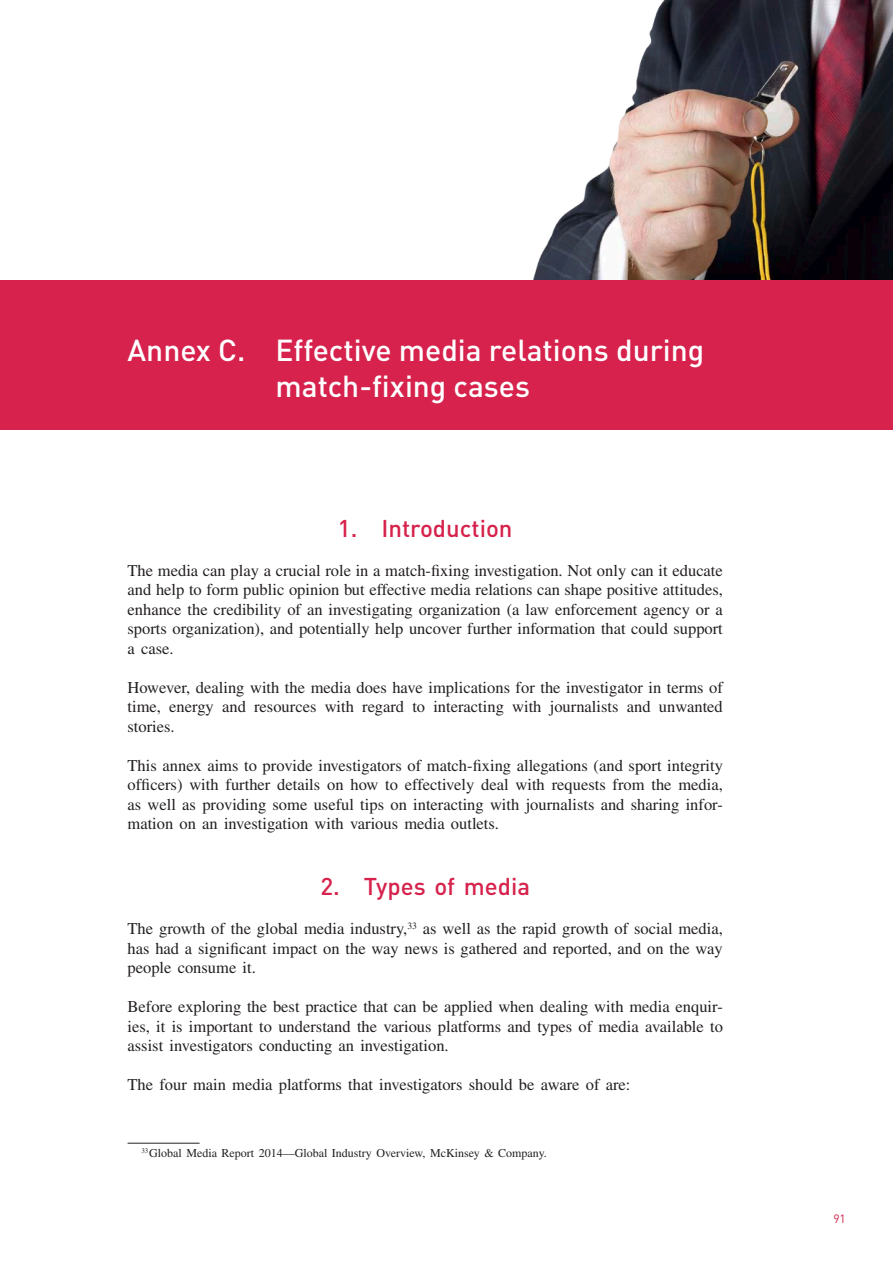
<style>
.page{position:relative;width:893px;height:1263px;background:#fff}
.page>*{position:absolute;margin:0;border:0;box-sizing:border-box;transform-origin:0 0}
.t1{font:500 30px/36px "DIN Pro";color:#fff}
.t2{font:500 24px "DIN Pro";color:#d6224c}
.t3{font:16.5px/19.5px "Times LT Std";color:#231f20;text-align:justify}
.t4{font:12px "Times LT Std";color:#231f20}
.t5{font:12px "DIN Pro";color:#d6224c}
</style>
<div class="page">
<div style="left:1px;top:279px;width:892px;height:150px;background:#d6224c"></div>
<img style="left:262px;top:0;width:631px;height:280px">
<hr style="left:128px;top:1143px;width:72px;height:1px;background:#231f20">
<h1 class="t1" style="left:275px;top:329px;width:430px;text-indent:-148px">Annex C. Effective media relations during match-fixing cases</h1>
<h2 class="t2" style="left:338px;top:508px;width:176px">1. Introduction</h2>
<p class="t3" style="left:128px;top:560px;width:597px">The media can play a crucial role in a match-fixing investigation. Not only can it educate and help to form public opinion but effective media relations can shape positive attitudes, enhance the credibility of an investigating organization (a law enforcement agency or a sports organization), and potentially help uncover further information that could support a case.</p>
<p class="t3" style="left:128px;top:677px;width:597px">However, dealing with the media does have implications for the investigator in terms of time, energy and resources with regard to interacting with journalists and unwanted stories.</p>
<p class="t3" style="left:128px;top:755px;width:597px">This annex aims to provide investigators of match-fixing allegations (and sport integrity officers) with further details on how to effectively deal with requests from the media, as well as providing some useful tips on interacting with journalists and sharing infor&shy;mation on an investigation with various media outlets.</p>
<h2 class="t2" style="left:320px;top:867px;width:211px">2. Types of media</h2>
<p class="t3" style="left:128px;top:919px;width:597px">The growth of the global media industry,<sup>33</sup> as well as the rapid growth of social media, has had a significant impact on the way news is gathered and reported, and on the way people consume it.</p>
<p class="t3" style="left:128px;top:997px;width:597px">Before exploring the best practice that can be applied when dealing with media enquir&shy;ies, it is important to understand the various platforms and types of media available to assist investigators conducting an investigation.</p>
<p class="t3" style="left:128px;top:1075px;width:504px">The four main media platforms that investigators should be aware of are:</p>
<p class="t4" style="left:141px;top:1146px;width:407px"><sup>33</sup>Global Media Report 2014—Global Industry Overview, McKinsey &amp; Company.</p>
<p class="t5" style="left:834px;top:1209px;width:14px">91</p>
</div>
